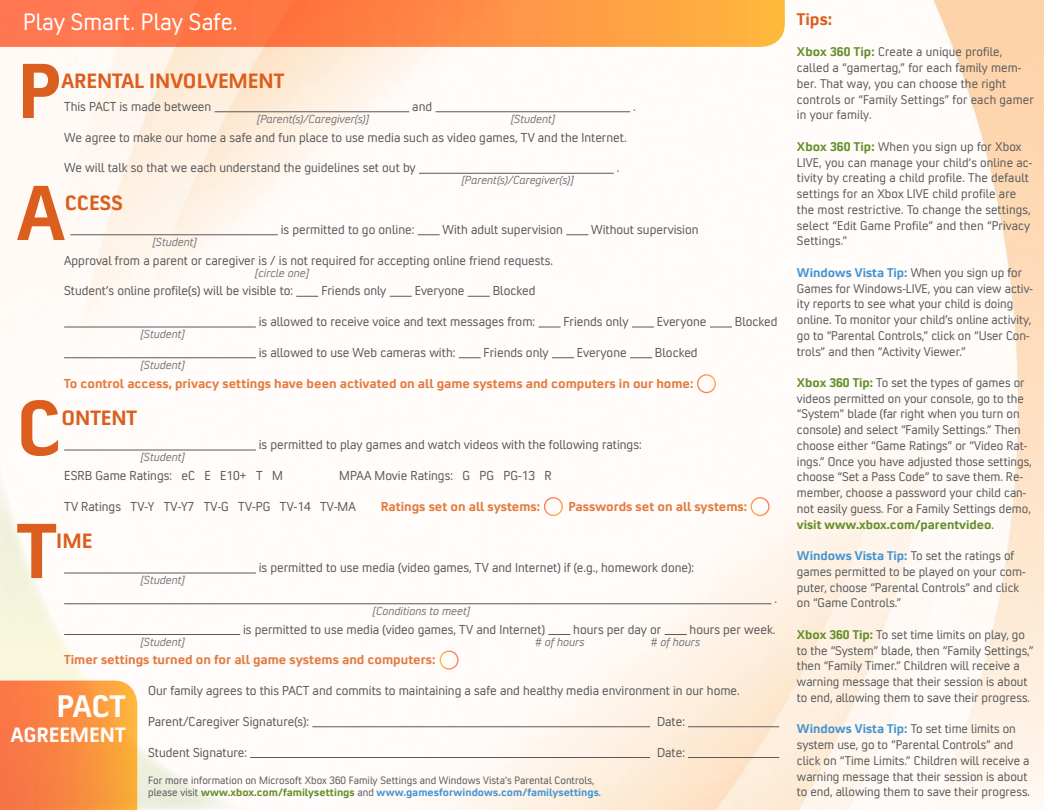
<style>
.page{position:relative;width:1044px;height:810px;background:#fff}
.page>*{position:absolute;margin:0;border:0;box-sizing:border-box;transform-origin:0 0}
.t1{font:700 78.5px "Convection";color:#db5e1e}
.t2{font:700 31.4px "Convection";color:#fff}
.t3{font:24px "Convection";color:#fff}
.t4{font:700 20.9px "Convection";color:#db5e1e}
.t5{font:700 20.9px "Convection";color:#fff}
.t6{font:700 17px "Convection";color:#db5e1e}
.t7{font:13.1px "Convection";color:#58595b}
.t8{font:700 13.1px "Convection";color:#e37b40}
.t9{font:12.8px/15.7px "Convection";color:#58595b}
.t10{font:italic 11.8px "Convection";color:#77787b}
.t11{font:10.8px/12.9px "Convection";letter-spacing:.005em;color:#58595b}
.s1{font-weight:700;color:#648e29}
.s2{font-weight:700;color:#4595d1}
</style>
<div class="page">
<img style="left:0;top:0;width:1044px;height:810px">
<svg style="left:0;top:412px;width:255px;height:398px"></svg>
<hr style="left:215px;top:111px;width:194px;height:1px;background:#58595b">
<hr style="left:436px;top:111px;width:194px;height:1px;background:#58595b">
<hr style="left:419px;top:173px;width:195px;height:1px;background:#58595b">
<hr style="left:70px;top:234px;width:208px;height:1px;background:#58595b">
<svg style="left:418px;top:234px;width:22px;height:1px"></svg>
<svg style="left:566px;top:234px;width:22px;height:1px"></svg>
<svg style="left:296px;top:296px;width:22px;height:1px"></svg>
<svg style="left:390px;top:296px;width:22px;height:1px"></svg>
<svg style="left:468px;top:296px;width:22px;height:1px"></svg>
<hr style="left:64px;top:327px;width:192px;height:1px;background:#58595b">
<svg style="left:539px;top:327px;width:22px;height:1px"></svg>
<svg style="left:632px;top:327px;width:22px;height:1px"></svg>
<svg style="left:710px;top:327px;width:22px;height:1px"></svg>
<hr style="left:64px;top:357px;width:192px;height:1px;background:#58595b">
<svg style="left:459px;top:357px;width:22px;height:1px"></svg>
<svg style="left:552px;top:357px;width:22px;height:1px"></svg>
<svg style="left:630px;top:357px;width:22px;height:1px"></svg>
<hr style="left:64px;top:450px;width:192px;height:1px;background:#58595b">
<hr style="left:64px;top:573px;width:192px;height:1px;background:#58595b">
<hr style="left:64px;top:603px;width:707px;height:1px;background:#58595b">
<hr style="left:64px;top:634px;width:176px;height:1px;background:#58595b">
<svg style="left:548px;top:634px;width:22px;height:1px"></svg>
<svg style="left:665px;top:634px;width:22px;height:1px"></svg>
<hr style="left:312px;top:726px;width:338px;height:1px;background:#58595b">
<hr style="left:688px;top:726px;width:91px;height:1px;background:#58595b">
<hr style="left:250px;top:757px;width:400px;height:1px;background:#58595b">
<hr style="left:688px;top:757px;width:91px;height:1px;background:#58595b">
<svg style="left:0;top:681px;width:137px;height:129px"></svg>
<div style="left:544px;top:497px;width:19px;height:19px;border:1px solid #fff;border-radius:50%"></div>
<div style="left:440px;top:651px;width:19px;height:19px;border:1px solid #fff;border-radius:50%"></div>
<div style="left:751px;top:497px;width:19px;height:19px;border:1px solid #fff;border-radius:50%"></div>
<div style="left:697px;top:374px;width:19px;height:19px;border:1px solid #fff;border-radius:50%"></div>
<svg style="left:0;top:0;width:785px;height:47px"></svg>
<h3 class="t3" style="left:23px;top:7px;width:216px">Play Smart. Play Safe.</h3>
<h1 class="t1" style="left:17px;top:40px;width:46px">P</h1>
<h3 class="t4" style="left:62px;top:67px;width:38px">ARENTAL</h3>
<h3 class="t4" style="left:149px;top:67px;width:83px">INVOLVEMENT</h3>
<p class="t7" style="left:64px;top:98px;width:149px">This PACT is made between</p>
<p class="t7" style="left:412px;top:98px;width:21px">and</p>
<p class="t7" style="left:633px;top:98px;width:4px">.</p>
<p class="t7" style="left:64px;top:129px;width:564px">We agree to make our home a safe and fun place to use media such as video games, TV and the Internet.</p>
<p class="t7" style="left:64px;top:160px;width:353px">We will talk so that we each understand the guidelines set out by</p>
<p class="t7" style="left:617px;top:160px;width:4px">.</p>
<p class="t10" style="left:257px;top:112px;width:113px">[Parent(s)/Caregiver(s)]</p>
<p class="t10" style="left:511px;top:112px;width:46px">[Student]</p>
<p class="t10" style="left:462px;top:173px;width:113px">[Parent(s)/Caregiver(s)]</p>
<h1 class="t1" style="left:17px;top:162px;width:49px">A</h1>
<h3 class="t4" style="left:65px;top:189px;width:59px">CCESS</h3>
<p class="t7" style="left:281px;top:221px;width:135px">is permitted to go online:</p>
<p class="t7" style="left:443px;top:221px;width:122px">With adult supervision</p>
<p class="t7" style="left:591px;top:221px;width:109px">Without supervision</p>
<p class="t7" style="left:64px;top:252px;width:490px">Approval from a parent or caregiver is / is not required for accepting online friend requests.</p>
<p class="t7" style="left:64px;top:283px;width:230px">Student’s online profile(s) will be visible to:</p>
<p class="t7" style="left:321px;top:283px;width:67px">Friends only</p>
<p class="t7" style="left:415px;top:283px;width:51px">Everyone</p>
<p class="t7" style="left:493px;top:283px;width:44px">Blocked</p>
<p class="t7" style="left:259px;top:313px;width:278px">is allowed to receive voice and text messages from:</p>
<p class="t7" style="left:563px;top:313px;width:67px">Friends only</p>
<p class="t7" style="left:657px;top:313px;width:51px">Everyone</p>
<p class="t7" style="left:735px;top:313px;width:44px">Blocked</p>
<p class="t7" style="left:259px;top:344px;width:198px">is allowed to use Web cameras with:</p>
<p class="t7" style="left:484px;top:344px;width:67px">Friends only</p>
<p class="t7" style="left:577px;top:344px;width:51px">Everyone</p>
<p class="t7" style="left:655px;top:344px;width:44px">Blocked</p>
<p class="t8" style="left:64px;top:375px;width:631px">To control access, privacy settings have been activated on all game systems and computers in our home:</p>
<p class="t10" style="left:153px;top:235px;width:46px">[Student]</p>
<p class="t10" style="left:255px;top:266px;width:55px">[circle one]</p>
<p class="t10" style="left:141px;top:327px;width:46px">[Student]</p>
<p class="t10" style="left:141px;top:358px;width:46px">[Student]</p>
<h1 class="t1" style="left:16px;top:377px;width:47px">C</h1>
<h3 class="t4" style="left:62px;top:404px;width:14px">ONTENT</h3>
<p class="t7" style="left:259px;top:436px;width:384px">is permitted to play games and watch videos with the following ratings:</p>
<p class="t7" style="left:64px;top:467px;width:220px">ESRB Game Ratings: eC E E10+ T M</p>
<p class="t7" style="left:339px;top:467px;width:214px">MPAA Movie Ratings: G PG PG-13 R</p>
<p class="t7" style="left:64px;top:498px;width:293px">TV Ratings TV-Y TV-Y7 TV-G TV-PG TV-14 TV-MA</p>
<p class="t8" style="left:381px;top:498px;width:161px">Ratings set on all systems:</p>
<p class="t8" style="left:568px;top:498px;width:180px">Passwords set on all systems:</p>
<p class="t10" style="left:141px;top:450px;width:46px">[Student]</p>
<h1 class="t1" style="left:17px;top:500px;width:40px">T</h1>
<h3 class="t4" style="left:56px;top:527px;width:13px">IME</h3>
<p class="t10" style="left:141px;top:573px;width:46px">[Student]</p>
<p class="t7" style="left:259px;top:559px;width:437px">is permitted to use media (video games, TV and Internet) if (e.g., homework done):</p>
<p class="t10" style="left:373px;top:604px;width:99px">[Conditions to meet]</p>
<p class="t7" style="left:774px;top:590px;width:4px">.</p>
<p class="t7" style="left:243px;top:621px;width:303px">is permitted to use media (video games, TV and Internet)</p>
<p class="t7" style="left:573px;top:621px;width:90px">hours per day or</p>
<p class="t7" style="left:690px;top:621px;width:87px">hours per week.</p>
<p class="t8" style="left:64px;top:651px;width:373px">Timer settings turned on for all game systems and computers:</p>
<p class="t7" style="left:148px;top:682px;width:593px">Our family agrees to this PACT and commits to maintaining a safe and healthy media environment in our home.</p>
<p class="t7" style="left:148px;top:713px;width:163px">Parent/Caregiver Signature(s):</p>
<p class="t7" style="left:657px;top:713px;width:29px">Date:</p>
<p class="t7" style="left:148px;top:744px;width:100px">Student Signature:</p>
<p class="t7" style="left:657px;top:744px;width:29px">Date:</p>
<p class="t11" style="left:148px;top:773px;width:455px">For more information on Microsoft Xbox 360 Family Settings and Windows Vista’s Parental Controls, please visit <span class="s1">www.xbox.com/familysettings</span> and <span class="s2">www.gamesforwindows.com/familysettings</span>.</p>
<p class="t10" style="left:535px;top:635px;width:51px"># of hours</p>
<p class="t10" style="left:651px;top:635px;width:51px"># of hours</p>
<p class="t10" style="left:141px;top:635px;width:46px">[Student]</p>
<h2 class="t2" style="left:56px;top:686px;width:70px">PACT</h2>
<h3 class="t5" style="left:11px;top:721px;width:52px">AGREEMENT</h3>
<h3 class="t6" style="left:797px;top:8px;width:37px">Tips:</h3>
<p class="t9" style="left:797px;top:44px;width:238px"><span class="s1">Xbox 360 Tip:</span> Create a unique profile, called a “gamertag,” for each family mem&shy;ber. That way, you can choose the right controls or “Family Settings” for each gamer in your family.</p>
<p class="t9" style="left:797px;top:138px;width:237px"><span class="s1">Xbox 360 Tip:</span> When you sign up for Xbox LIVE, you can manage your child’s online ac&shy;tivity by creating a child profile. The default settings for an Xbox LIVE child profile are the most restrictive. To change the settings, select “Edit Game Profile” and then “Privacy Settings.”</p>
<p class="t9" style="left:797px;top:264px;width:238px"><span class="s2">Windows Vista Tip:</span> When you sign up for Games for Windows-LIVE, you can view activ&shy;ity reports to see what your child is doing online. To monitor your child’s online activity, go to “Parental Controls,” click on “User Con&shy;trols” and then “Activity Viewer.”</p>
<p class="t9" style="left:797px;top:374px;width:236px"><span class="s1">Xbox 360 Tip:</span> To set the types of games or videos permitted on your console, go to the “System” blade (far right when you turn on console) and select “Family Settings.” Then choose either “Game Ratings” or “Video Rat&shy;ings.” Once you have adjusted those settings, choose “Set a Pass Code” to save them. Re&shy;member, choose a password your child can&shy;not easily guess. For a Family Settings demo, <span class="s1">visit www.xbox.com/parentvideo</span>.</p>
<p class="t9" style="left:797px;top:547px;width:230px"><span class="s2">Windows Vista Tip:</span> To set the ratings of games permitted to be played on your com&shy;puter, choose “Parental Controls” and click on “Game Controls.”</p>
<p class="t9" style="left:797px;top:626px;width:238px"><span class="s1">Xbox 360 Tip:</span> To set time limits on play, go to the “System” blade, then “Family Settings,” then “Family Timer.” Children will receive a warning message that their session is about to end, allowing them to save their progress.</p>
<p class="t9" style="left:797px;top:721px;width:235px"><span class="s2">Windows Vista Tip:</span> To set time limits on system use, go to “Parental Controls” and click on “Time Limits.” Children will receive a warning message that their session is about to end, allowing them to save their progress.</p>
</div>
